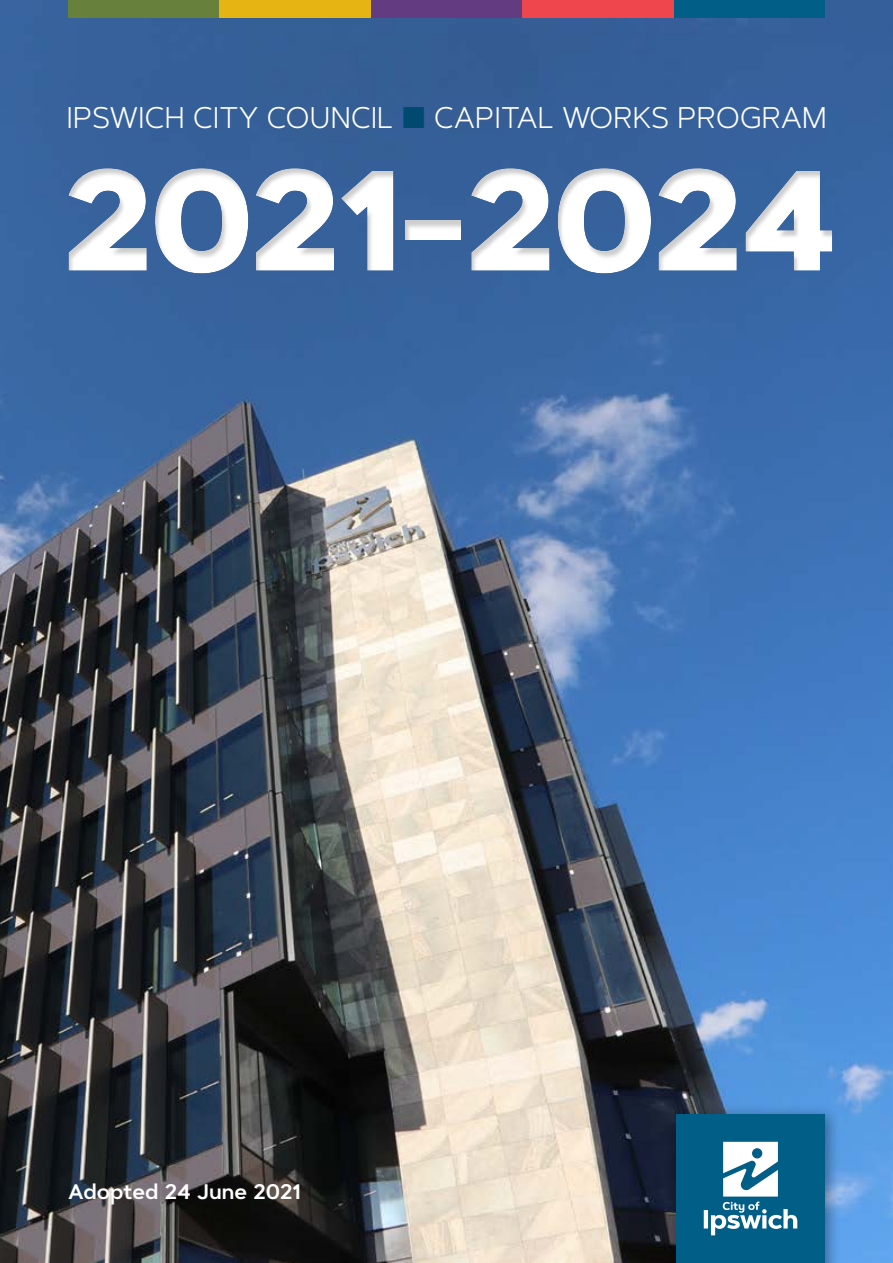
<style>
.page{position:relative;width:893px;height:1263px;background:#fff}
.page>*{position:absolute;margin:0;border:0;box-sizing:border-box;transform-origin:0 0}
.t1{font:800 142.35px "Artegra Sans Alt";letter-spacing:-.03em;color:#fff}
.t2{font:300 29.85px "Artegra Sans Alt";letter-spacing:-.01em;color:#fff}
.t3{font:600 21px "Artegra Sans Alt";color:#fff}
.s1{color:#004970}
</style>
<div class="page">
<img style="left:0;top:0;width:893px;height:1263px">
<div style="left:665px;top:1103px;width:177px;height:160px;background:#000;opacity:.4"></div>
<div style="left:676px;top:1114px;width:149px;height:149px;background:#005e87"></div>
<svg style="left:704px;top:1142px;width:93px;height:93px"></svg>
<div style="left:35px;top:111px;width:858px;height:220px;background:#37619c"></div>
<div style="left:674px;top:0;width:151px;height:17px;background:#005e87"></div>
<div style="left:68px;top:0;width:151px;height:17px;background:#67803b"></div>
<div style="left:371px;top:0;width:151px;height:17px;background:#633b81"></div>
<div style="left:219px;top:0;width:152px;height:17px;background:#e7b513"></div>
<div style="left:522px;top:0;width:152px;height:17px;background:#ef454d"></div>
<p class="t2" style="left:67px;top:98px;width:762px">IPSWICH CITY COUNCIL <span class="s1">■</span> CAPITAL WORKS PROGRAM</p>
<h1 class="t1" style="left:62px;top:112px;width:777px">2021-2024</h1>
<p class="t3" style="left:68px;top:1177px;width:234px">Adopted 24 June 2021</p>
</div>
